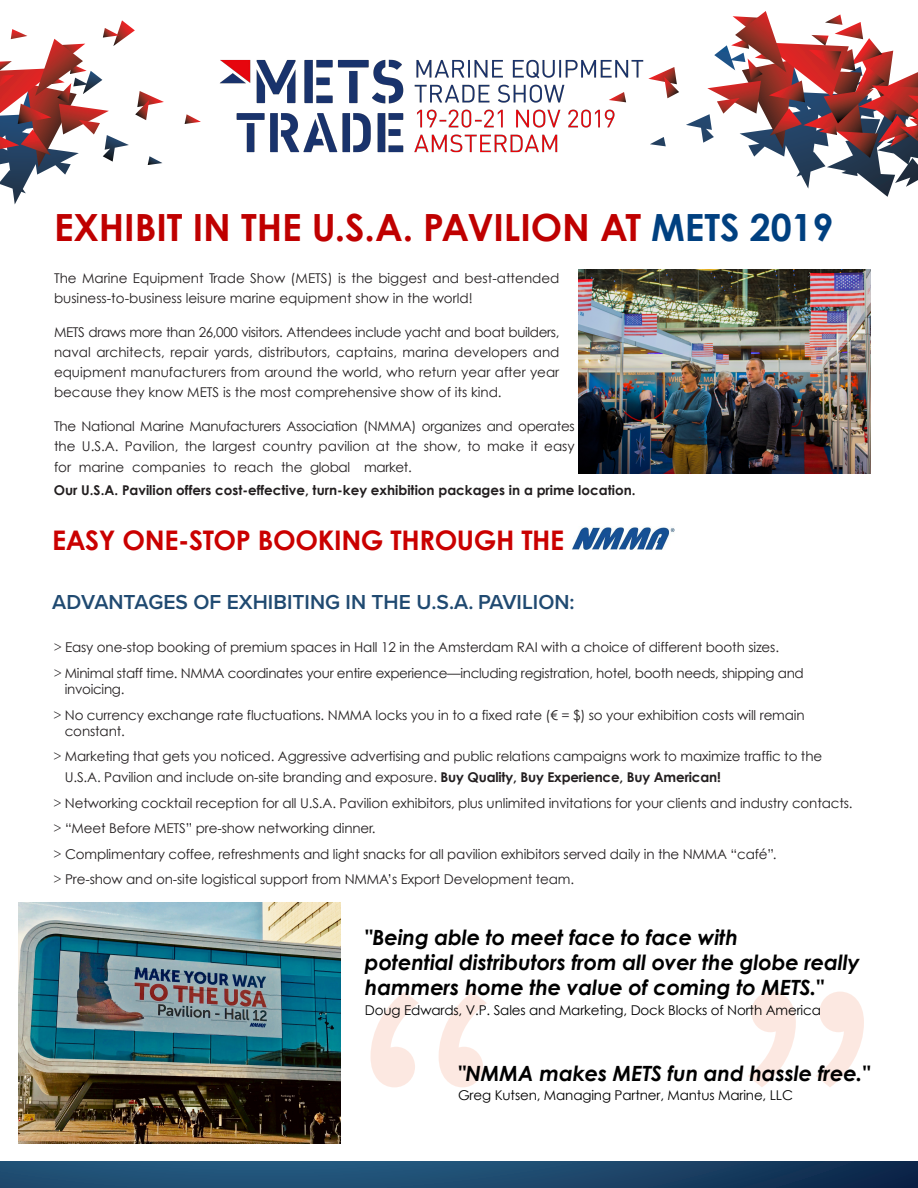
<style>
.page{position:relative;width:918px;height:1188px;background:#fff}
.page>*{position:absolute;margin:0;border:0;box-sizing:border-box;transform-origin:0 0}
.t1{font:700 37.5px "Century Gothic";color:#bf0000}
.t2{font:700 27px "Century Gothic";letter-spacing:-.015em;color:#ca0000}
.t3{font:italic 700 21px/25.2px "Century Gothic";letter-spacing:-.005em;color:#000}
.t4{font:600 21px "Proxima Nova";color:#204a71}
.t5{font:13.5px/20.2px "Century Gothic";letter-spacing:-.01em;color:#231f20}
.t6{font:13.5px "Century Gothic";letter-spacing:-.01em;color:#000}
.t7{font:700 13.5px "Century Gothic";color:#221e1f}
.s1{color:#004080}
.s2{font-family:"Proxima Nova";font-weight:300;font-size:15px}
.s3{font-weight:700}
</style>
<div class="page">
<svg style="left:0;top:1161px;width:918px;height:27px;background:#1c476b"></svg>
<svg style="left:650px;top:11px;width:268px;height:186px"></svg>
<svg style="left:185px;top:114px;width:16px;height:10px"></svg>
<svg style="left:0;top:20px;width:164px;height:184px"></svg>
<svg style="left:370px;top:992px;width:117px;height:95px"></svg>
<svg style="left:748px;top:992px;width:116px;height:95px"></svg>
<img style="left:219px;top:59px;width:431px;height:94px">
<img style="left:572px;top:526px;width:103px;height:24px">
<img style="left:579px;top:270px;width:292px;height:203px">
<img style="left:19px;top:903px;width:322px;height:241px">
<h1 class="t1" style="left:54px;top:199px;width:781px">EXHIBIT IN THE U.S.A. PAVILION AT <span class="s1">METS 2019</span></h1>
<p class="t5" style="left:54px;top:267px;width:507px">The Marine Equipment Trade Show (METS) is the biggest and best-attended business-to-business leisure marine equipment show in the world!</p>
<p class="t5" style="left:54px;top:321px;width:507px;text-align:justify">METS draws more than 26,000 visitors. Attendees include yacht and boat builders, naval architects, repair yards, distributors, captains, marina developers and equipment manufacturers from around the world, who return year after year because they know METS is the most comprehensive show of its kind.</p>
<p class="t5" style="left:54px;top:416px;width:522px;text-align:justify">The National Marine Manufacturers Association (NMMA) organizes and operates the U.S.A. Pavilion, the largest country pavilion at the show, to make it easy for marine companies to reach the global market.</p>
<p class="t7" style="left:54px;top:480px;width:583px">Our U.S.A. Pavilion offers cost-effective, turn-key exhibition packages in a prime location.</p>
<h2 class="t2" style="left:52px;top:519px;width:514px">EASY ONE-STOP BOOKING THROUGH THE</h2>
<h3 class="t4" style="left:52px;top:586px;width:524px">ADVANTAGES OF EXHIBITING IN THE U.S.A. PAVILION:</h3>
<p class="t5" style="left:54px;top:634px;width:751px;line-height:25.5px"><span class="s2">&gt;</span> Easy one-stop booking of premium spaces in Hall 12 in the Amsterdam RAI with a choice of different booth sizes.<br><span class="s2">&gt;</span> Minimal staff time. NMMA coordinates your entire experience—including registration, hotel, booth needs, shipping and</p>
<p class="t5" style="left:54px;top:676px;width:752px;line-height:25.5px;text-indent:11px">invoicing.<br><span class="s2">&gt;</span> No currency exchange rate fluctuations. NMMA locks you in to a fixed rate (€ = $) so your exhibition costs will remain</p>
<p class="t5" style="left:54px;top:718px;width:770px;line-height:25px;text-indent:11px">constant.<br><span class="s2">&gt;</span> Marketing that gets you noticed. Aggressive advertising and public relations campaigns work to maximize traffic to the</p>
<p class="t5" style="left:54px;top:764px;width:800px;line-height:25.7px;text-indent:11px">U.S.A. Pavilion and include on-site branding and exposure. <span class="s3">Buy Quality, Buy Experience, Buy American!<br></span><span class="s2">&gt;</span> Networking cocktail reception for all U.S.A. Pavilion exhibitors, plus unlimited invitations for your clients and industry contacts. <span class="s2">&gt;</span> “Meet Before METS” pre-show networking dinner.<br><span class="s2">&gt;</span> Complimentary coffee, refreshments and light snacks for all pavilion exhibitors served daily in the NMMA “café”.<br><span class="s2">&gt;</span> Pre-show and on-site logistical support from NMMA’s Export Development team.</p>
<h3 class="t3" style="left:365px;top:924px;width:496px">"Being able to meet face to face with<br>potential distributors from all over the globe really hammers home the value of coming to METS."</h3>
<p class="t6" style="left:365px;top:1000px;width:457px">Doug Edwards, V.P. Sales and Marketing, Dock Blocks of North America</p>
<h3 class="t3" style="left:458px;top:1060px;width:413px">"NMMA makes METS fun and hassle free."</h3>
<p class="t6" style="left:458px;top:1086px;width:336px">Greg Kutsen, Managing Partner, Mantus Marine, LLC</p>
</div>
